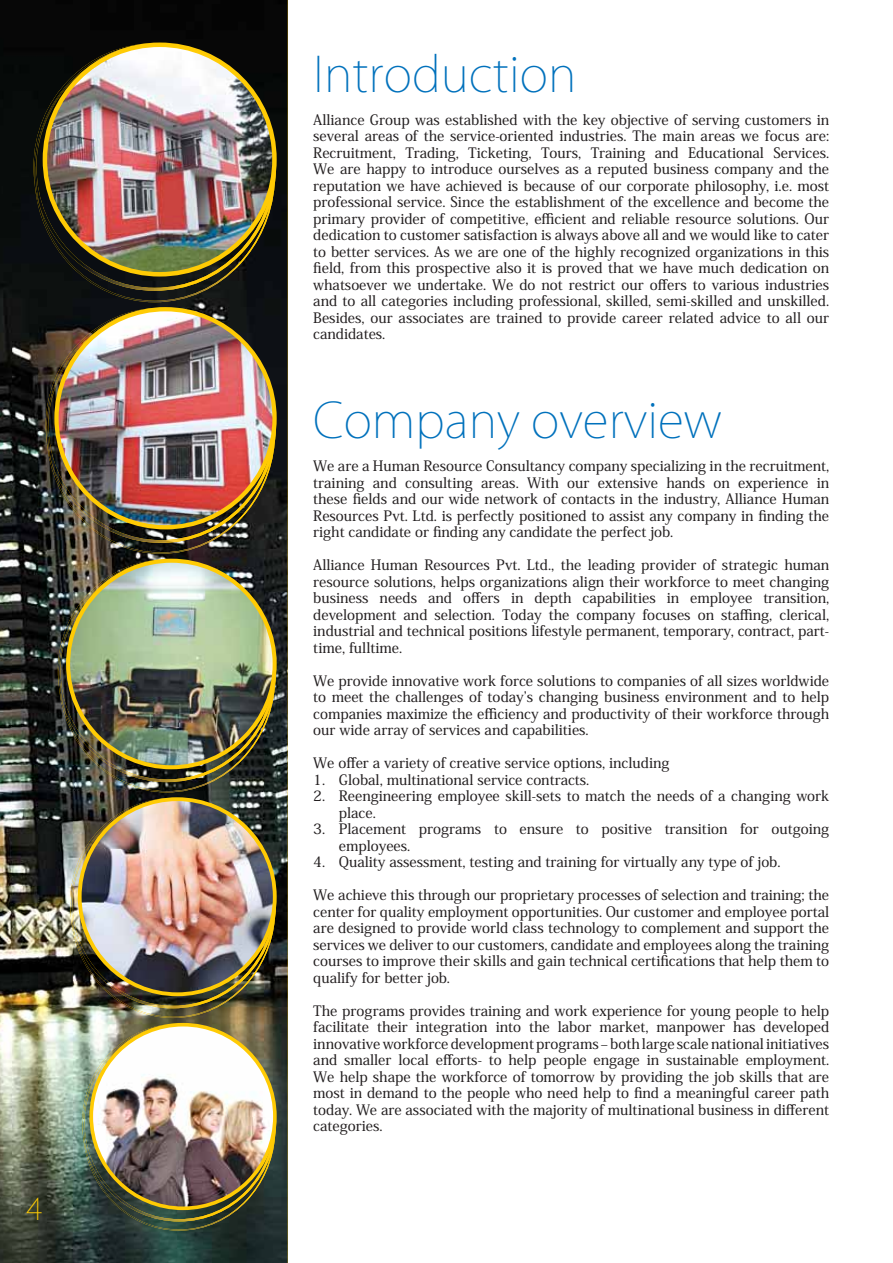
<style>
.page{position:relative;width:893px;height:1263px;background:#fff}
.page>*{position:absolute;margin:0;border:0;box-sizing:border-box;transform-origin:0 0}
.t1{font:48px "Koz Go Pro Extra Light 90 msp RKSJ H";color:#0071bc}
.t2{font:30px "Koz Go Pro Extra Light 90 msp RKSJ H";color:#ffcb04}
.t3{font:14.25px/16.5px "Koz Min Pro Medium 90 msp RKSJ H";color:#231f20;text-align:justify}
</style>
<div class="page">
<img style="left:0;top:0;width:288px;height:1263px">
<img style="left:35px;top:291px;width:240px;height:11px">
<img style="left:34px;top:43px;width:242px;height:248px">
<img style="left:34px;top:44px;width:9px;height:163px">
<img style="left:43px;top:43px;width:234px;height:234px">
<img style="left:83px;top:1221px;width:192px;height:10px">
<img style="left:82px;top:1023px;width:194px;height:198px">
<img style="left:83px;top:1024px;width:6px;height:131px">
<img style="left:89px;top:1023px;width:188px;height:187px">
<img style="left:47px;top:543px;width:228px;height:11px">
<img style="left:46px;top:464px;width:230px;height:79px">
<img style="left:46px;top:308px;width:8px;height:156px">
<img style="left:54px;top:307px;width:223px;height:222px">
<img style="left:59px;top:782px;width:216px;height:10px">
<img style="left:58px;top:559px;width:218px;height:223px">
<img style="left:59px;top:560px;width:7px;height:147px">
<img style="left:66px;top:559px;width:211px;height:210px">
<img style="left:71px;top:1008px;width:204px;height:10px">
<img style="left:70px;top:798px;width:206px;height:210px">
<img style="left:71px;top:798px;width:7px;height:139px">
<img style="left:78px;top:797px;width:199px;height:199px">
<h2 class="t2" style="left:26px;top:1198px;width:18px">4</h2>
<h1 class="t1" style="left:313px;top:56px;width:265px">Introduction</h1>
<p class="t3" style="left:313px;top:113px;width:517px">Alliance Group was established with the key objective of serving customers in several areas of the service-oriented industries. The main areas we focus are:<br>Recruitment, Trading, Ticketing, Tours, Training and Educational Services.<br>We are happy to introduce ourselves as a reputed business company and the reputation we have achieved is because of our corporate philosophy, i.e. most professional service. Since the establishment of the excellence and become the primary provider of competitive, efficient and reliable resource solutions. Our dedication to customer satisfaction is always above all and we would like to cater to better services. As we are one of the highly recognized organizations in this field, from this prospective also it is proved that we have much dedication on whatsoever we undertake. We do not restrict our offers to various industries and to all categories including professional, skilled, semi-skilled and unskilled.<br>Besides, our associates are trained to provide career related advice to all our candidates.</p>
<h1 class="t1" style="left:313px;top:402px;width:410px">Company overview</h1>
<p class="t3" style="left:313px;top:459px;width:517px">We are a Human Resource Consultancy company specializing in the recruitment, training and consulting areas. With our extensive hands on experience in these fields and our wide network of contacts in the industry, Alliance Human Resources Pvt. Ltd. is perfectly positioned to assist any company in finding the right candidate or finding any candidate the perfect job.</p>
<p class="t3" style="left:313px;top:558px;width:517px">Alliance Human Resources Pvt. Ltd., the leading provider of strategic human resource solutions, helps organizations align their workforce to meet changing business needs and offers in depth capabilities in employee transition, development and selection. Today the company focuses on staffing, clerical, industrial and technical positions lifestyle permanent, temporary, contract, part&shy;time, fulltime.</p>
<p class="t3" style="left:313px;top:674px;width:517px">We provide innovative work force solutions to companies of all sizes worldwide to meet the challenges of todayʼs changing business environment and to help companies maximize the efficiency and productivity of their workforce through our wide array of services and capabilities.</p>
<p class="t3" style="left:313px;top:756px;width:358px">We offer a variety of creative service options, including</p>
<p class="t3" style="left:313px;top:773px;width:278px">1. Global, multinational service contracts.</p>
<p class="t3" style="left:339px;top:789px;width:492px;text-indent:-26px">2. Reengineering employee skill-sets to match the needs of a changing work place.</p>
<p class="t3" style="left:339px;top:822px;width:492px;text-indent:-26px">3. Placement programs to ensure to positive transition for outgoing employees.</p>
<p class="t3" style="left:313px;top:855px;width:469px">4. Quality assessment, testing and training for virtually any type of job.</p>
<p class="t3" style="left:313px;top:888px;width:517px">We achieve this through our proprietary processes of selection and training; the center for quality employment opportunities. Our customer and employee portal are designed to provide world class technology to complement and support the services we deliver to our customers, candidate and employees along the training courses to improve their skills and gain technical certifications that help them to qualify for better job.</p>
<p class="t3" style="left:313px;top:1004px;width:517px">The programs provides training and work experience for young people to help facilitate their integration into the labor market, manpower has developed innovative workforce development programs ‒ both large scale national initiatives and smaller local efforts- to help people engage in sustainable employment.<br>We help shape the workforce of tomorrow by providing the job skills that are most in demand to the people who need help to find a meaningful career path today. We are associated with the majority of multinational business in different categories.</p>
</div>
